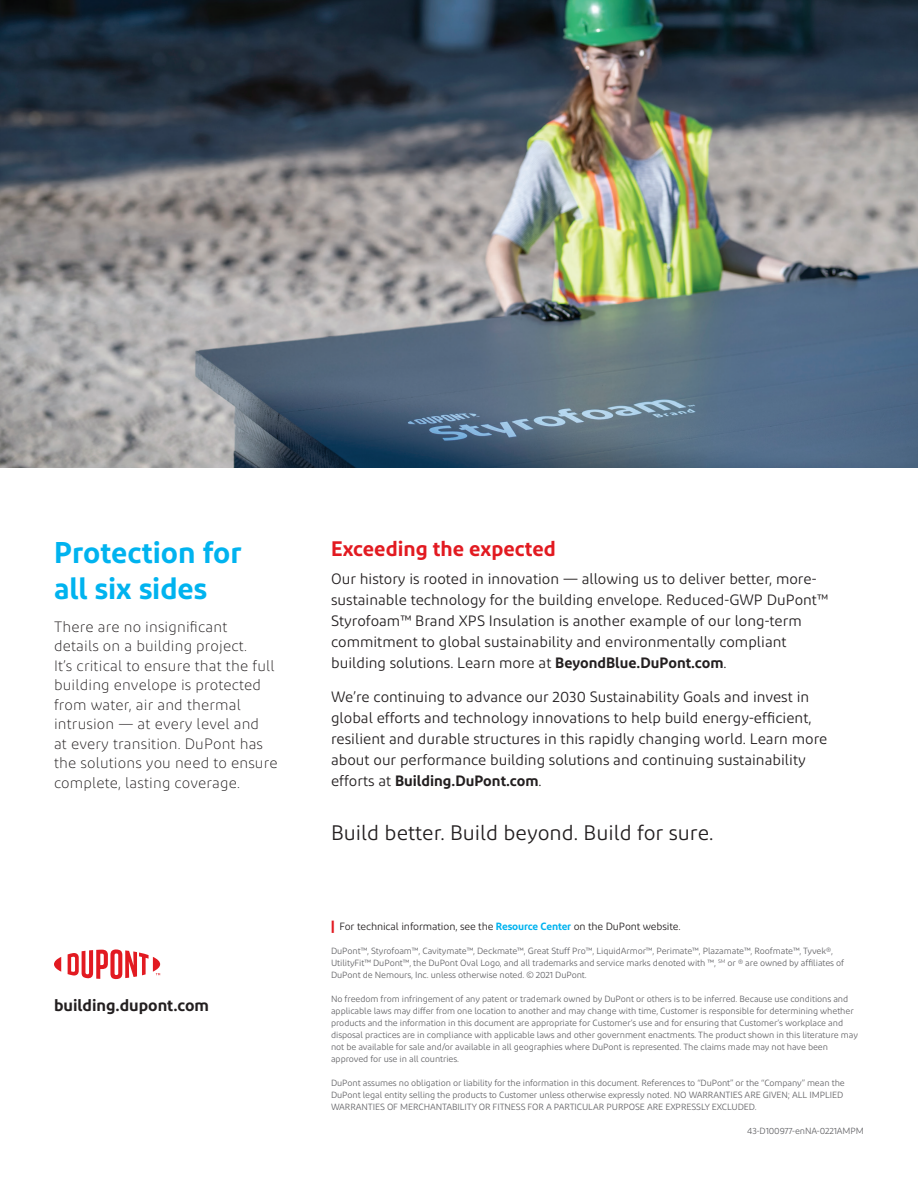
<style>
.page{position:relative;width:918px;height:1188px;background:#fff}
.page>*{position:absolute;margin:0;border:0;box-sizing:border-box;transform-origin:0 0}
.Headline_20_39_Red{font:600 30px/36px "Diodrum";color:#00b3ef}
.Body_text_14_18_Blue{font:21px "Diodrum";color:#231f20}
.Body_text_14_18{font:600 21px "Diodrum";color:#e21a21}
.Text_bottom_info_11{font:600 16.5px "Diodrum";color:#231f20}
.Body_text_10_14{font:15px/21px "Diodrum";color:#231f20}
.Body_text_10_14-2{font:300 15px/19.5px "Diodrum";letter-spacing:.01em;color:#231f20}
.Footnote_6_8_Gray{font:10.5px "Diodrum";letter-spacing:-.01em;color:#231f20}
.Footnote_6_8_Gray-2{font:9px/12px "Diodrum";letter-spacing:-.01em;color:#636366}
.s1{font-weight:600}
.s2{font-weight:700;font-size:12px;color:#e21a21}
.s3{font-weight:600;color:#00b3ef}
</style>
<div class="page">
<svg style="left:54px;top:957px;width:7px;height:15px"></svg>
<svg style="left:68px;top:949px;width:92px;height:30px"></svg>
<img style="left:0;top:0;width:918px;height:468px">
<p class="Headline_20_39_Red" style="left:54px;top:533px;width:189px">Protection for all six sides</p>
<p class="Body_text_10_14-2" style="left:54px;top:616px;width:225px">There are no insignificant<br>details on a building project.<br>It’s critical to ensure that the full building envelope is protected from water, air and thermal intrusion — at every level and<br>at every transition. DuPont has the solutions you need to ensure complete, lasting coverage.</p>
<p class="Text_bottom_info_11" style="left:54px;top:995px;width:156px">building.dupont.com</p>
<p class="Body_text_14_18" style="left:331px;top:535px;width:226px">Exceeding the expected</p>
<p class="Body_text_10_14" style="left:331px;top:568px;width:499px">Our history is rooted in innovation — allowing us to deliver better, more&shy;sustainable technology for the building envelope. Reduced-GWP DuPont™ Styrofoam™ Brand XPS Insulation is another example of our long-term commitment to global sustainability and environmentally compliant building solutions. Learn more at <span class="s1">BeyondBlue.DuPont.com</span>.</p>
<p class="Body_text_10_14" style="left:331px;top:686px;width:498px">We’re continuing to advance our 2030 Sustainability Goals and invest in global efforts and technology innovations to help build energy-efficient, resilient and durable structures in this rapidly changing world. Learn more about our performance building solutions and continuing sustainability efforts at <span class="s1">Building.DuPont.com</span>.</p>
<p class="Body_text_14_18_Blue" style="left:331px;top:820px;width:384px">Build better. Build beyond. Build for sure.</p>
<p class="Footnote_6_8_Gray" style="left:331px;top:920px;width:351px"><span class="s2">|</span> For technical information, see the <span class="s3">Resource Center</span> on the DuPont website.</p>
<p class="Footnote_6_8_Gray-2" style="left:331px;top:945px;width:515px">DuPont™, Styrofoam™, Cavitymate™, Deckmate™, Great Stuff Pro™, LiquidArmor™, Perimate™, Plazamate™, Roofmate™, Tyvek®,<br>UtilityFit™ DuPont™, the DuPont Oval Logo, and all trademarks and service marks denoted with ™, <sup>SM</sup> or ® are owned by affiliates of<br>DuPont de Nemours, Inc. unless otherwise noted. © 2021 DuPont.</p>
<p class="Footnote_6_8_Gray-2" style="left:331px;top:993px;width:528px">No freedom from infringement of any patent or trademark owned by DuPont or others is to be inferred. Because use conditions and applicable laws may differ from one location to another and may change with time, Customer is responsible for determining whether products and the information in this document are appropriate for Customer’s use and for ensuring that Customer’s workplace and disposal practices are in compliance with applicable laws and other government enactments. The product shown in this literature may not be available for sale and/or available in all geographies where DuPont is represented. The claims made may not have been approved for use in all countries.</p>
<p class="Footnote_6_8_Gray-2" style="left:331px;top:1077px;width:515px">DuPont assumes no obligation or liability for the information in this document. References to “DuPont” or the “Company” mean the<br>DuPont legal entity selling the products to Customer unless otherwise expressly noted. NO WARRANTIES ARE GIVEN; ALL IMPLIED<br>WARRANTIES OF MERCHANTABILITY OR FITNESS FOR A PARTICULAR PURPOSE ARE EXPRESSLY EXCLUDED.</p>
<p class="Footnote_6_8_Gray-2" style="left:747px;top:1125px;width:118px">43-D100977-enNA-0221AMPM</p>
</div>
